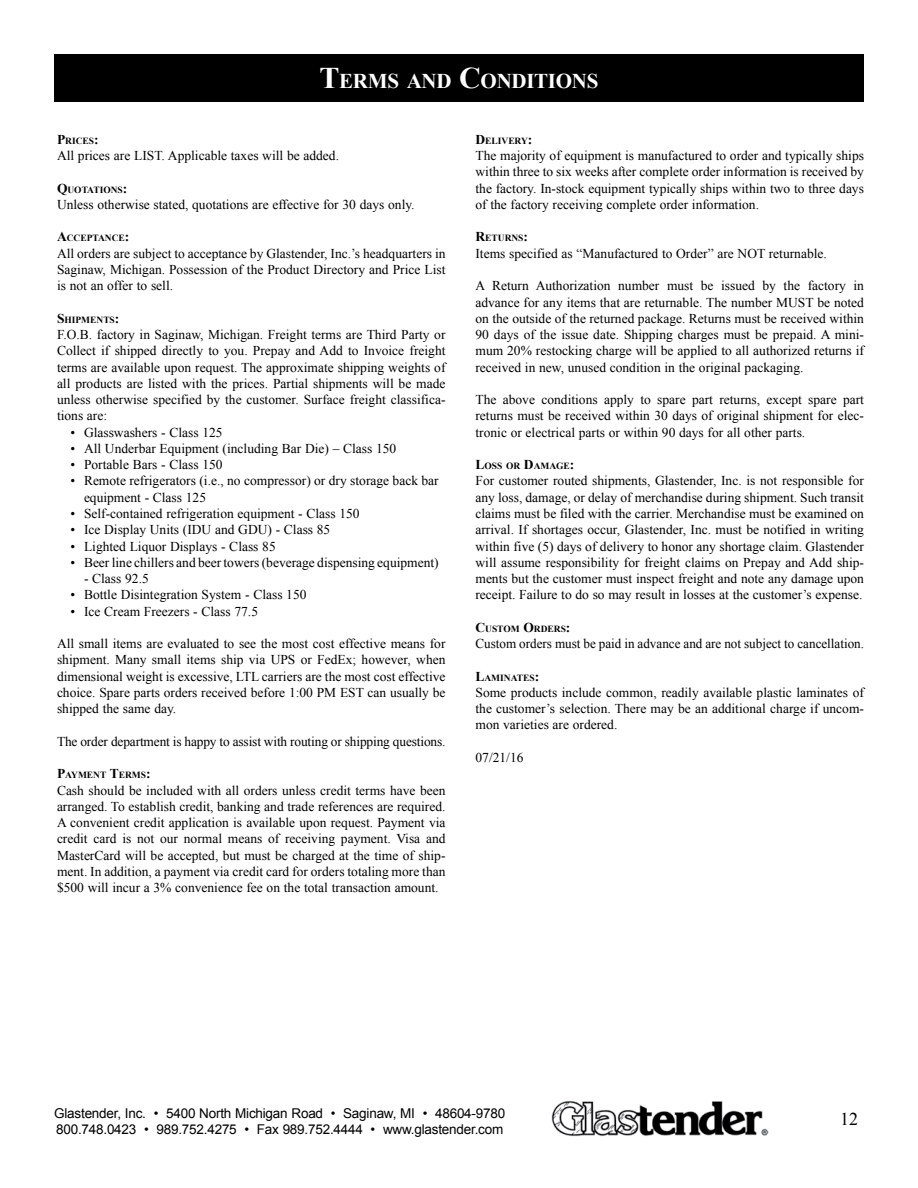
<style>
.page{position:relative;width:918px;height:1188px;background:#fff}
.page>*{position:absolute;margin:0;border:0;box-sizing:border-box;transform-origin:0 0}
.t1{font:700 21px "Times New Roman";letter-spacing:-.015em;color:#fff}
.t2{font:18px "Times New Roman";color:#000}
.t3{font:13.5px/16.2px "Times New Roman";color:#000;text-align:justify}
.t4{font:13.5px/16.2px "Arial";letter-spacing:-.015em;color:#000}
.t5{font:700 9.45px "Times New Roman";color:#000}
.s1{font-size:30px}
.s2{font-size:13.5px}
</style>
<div class="page">
<img style="left:551px;top:1101px;width:218px;height:35px">
<div style="left:54px;top:54px;width:810px;height:47px;background:#000"></div>
<h1 class="t1" style="left:320px;top:67px;width:267px"><span class="s1">T</span>ERMS AND <span class="s1">C</span>ONDITIONS</h1>
<p class="t5" style="left:57px;top:134px;width:43px"><span class="s2">P</span>RICES<span class="s2">:</span></p>
<p class="t3" style="left:57px;top:147px;width:284px">All prices are LIST. Applicable taxes will be added.</p>
<p class="t5" style="left:57px;top:183px;width:72px"><span class="s2">Q</span>UOTATIONS <span class="s2">:</span></p>
<p class="t3" style="left:57px;top:196px;width:359px">Unless otherwise stated, quotations are effective for 30 days only.</p>
<p class="t5" style="left:57px;top:232px;width:74px"><span class="s2">A</span>CCEPTANCE<span class="s2">:</span></p>
<p class="t3" style="left:57px;top:245px;width:390px">All orders are subject to acceptance by Glastender, Inc.’s headquarters in Saginaw, Michigan. Possession of the Product Directory and Price List is not an offer to sell.</p>
<p class="t5" style="left:57px;top:313px;width:64px"><span class="s2">S</span>HIPMENTS<span class="s2">:</span></p>
<p class="t3" style="left:57px;top:326px;width:390px">F.O.B. factory in Saginaw, Michigan. Freight terms are Third Party or Collect if shipped directly to you. Prepay and Add to Invoice freight terms are available upon request. The approximate shipping weights of all products are listed with the prices. Partial shipments will be made unless otherwise specified by the customer. Surface freight classifica&shy;tions are:</p>
<p class="t3" style="left:70px;top:424px;width:154px">• Glasswashers - Class 125</p>
<p class="t3" style="left:70px;top:440px;width:327px">• All Underbar Equipment (including Bar Die) – Class 150</p>
<p class="t3" style="left:70px;top:456px;width:154px">• Portable Bars - Class 150</p>
<p class="t3" style="left:84px;top:473px;width:356px;text-indent:-14px">• Remote refrigerators (i.e., no compressor) or dry storage back bar equipment - Class 125</p>
<p class="t3" style="left:70px;top:505px;width:291px">• Self-contained refrigeration equipment - Class 150</p>
<p class="t3" style="left:70px;top:521px;width:261px">• Ice Display Units (IDU and GDU) - Class 85</p>
<p class="t3" style="left:70px;top:538px;width:207px">• Lighted Liquor Displays - Class 85</p>
<p class="t3" style="left:70px;top:554px;width:370px">• Beer line chillers and beer towers (beverage dispensing equipment)</p>
<p class="t3" style="left:84px;top:570px;width:66px">- Class 92.5</p>
<p class="t3" style="left:70px;top:587px;width:238px">• Bottle Disintegration System - Class 150</p>
<p class="t3" style="left:70px;top:603px;width:189px">• Ice Cream Freezers - Class 77.5</p>
<p class="t3" style="left:57px;top:635px;width:390px">All small items are evaluated to see the most cost effective means for shipment. Many small items ship via UPS or FedEx; however, when dimensional weight is excessive, LTL carriers are the most cost effective choice. Spare parts orders received before 1:00 PM EST can usually be shipped the same day.</p>
<p class="t3" style="left:57px;top:733px;width:390px">The order department is happy to assist with routing or shipping questions.</p>
<p class="t5" style="left:57px;top:769px;width:95px"><span class="s2">P</span>AYMENT <span class="s2">T</span>ERMS<span class="s2">:</span></p>
<p class="t3" style="left:57px;top:782px;width:390px">Cash should be included with all orders unless credit terms have been arranged. To establish credit, banking and trade references are required.<br>A convenient credit application is available upon request. Payment via credit card is not our normal means of receiving payment. Visa and MasterCard will be accepted, but must be charged at the time of ship&shy;ment. In addition, a payment via credit card for orders totaling more than $500 will incur a 3% convenience fee on the total transaction amount.</p>
<p class="t5" style="left:476px;top:134px;width:58px"><span class="s2">D</span>ELIVERY<span class="s2">:</span></p>
<p class="t3" style="left:476px;top:147px;width:390px">The majority of equipment is manufactured to order and typically ships within three to six weeks after complete order information is received by the factory. In-stock equipment typically ships within two to three days of the factory receiving complete order information.</p>
<p class="t5" style="left:476px;top:232px;width:54px"><span class="s2">R</span>ETURNS <span class="s2">:</span></p>
<p class="t3" style="left:476px;top:245px;width:353px">Items specified as “Manufactured to Order” are NOT returnable.</p>
<p class="t3" style="left:476px;top:277px;width:390px">A Return Authorization number must be issued by the factory in advance for any items that are returnable. The number MUST be noted on the outside of the returned package. Returns must be received within 90 days of the issue date. Shipping charges must be prepaid. A mini&shy;mum 20% restocking charge will be applied to all authorized returns if received in new, unused condition in the original packaging.</p>
<p class="t3" style="left:476px;top:391px;width:390px">The above conditions apply to spare part returns, except spare part returns must be received within 30 days of original shipment for elec&shy;tronic or electrical parts or within 90 days for all other parts.</p>
<p class="t5" style="left:476px;top:459px;width:100px"><span class="s2">L</span>OSS OR <span class="s2">D</span>AMAGE<span class="s2">:</span></p>
<p class="t3" style="left:476px;top:473px;width:390px">For customer routed shipments, Glastender, Inc. is not responsible for any loss, damage, or delay of merchandise during shipment. Such transit claims must be filed with the carrier. Merchandise must be examined on arrival. If shortages occur, Glastender, Inc. must be notified in writing within five (5) days of delivery to honor any shortage claim. Glastender will assume responsibility for freight claims on Prepay and Add ship&shy;ments but the customer must inspect freight and note any damage upon receipt. Failure to do so may result in losses at the customer’s expense.</p>
<p class="t5" style="left:476px;top:622px;width:96px"><span class="s2">C</span>USTOM <span class="s2">O</span>RDERS<span class="s2">:</span></p>
<p class="t3" style="left:476px;top:635px;width:390px">Custom orders must be paid in advance and are not subject to cancellation.</p>
<p class="t5" style="left:476px;top:671px;width:65px"><span class="s2">L</span>AMINATES<span class="s2">:</span></p>
<p class="t3" style="left:476px;top:684px;width:390px">Some products include common, readily available plastic laminates of the customer’s selection. There may be an additional charge if uncom&shy;mon varieties are ordered.</p>
<p class="t3" style="left:476px;top:749px;width:50px">07/21/16</p>
<p class="t4" style="left:54px;top:1105px;width:453px">Glastender, Inc. • 5400 North Michigan Road • Saginaw, MI • 48604-9780<br>800.748.0423 • 989.752.4275 • Fax 989.752.4444 • www.glastender.com</p>
<h2 class="t2" style="left:840px;top:1107px;width:19px">12</h2>
</div>
